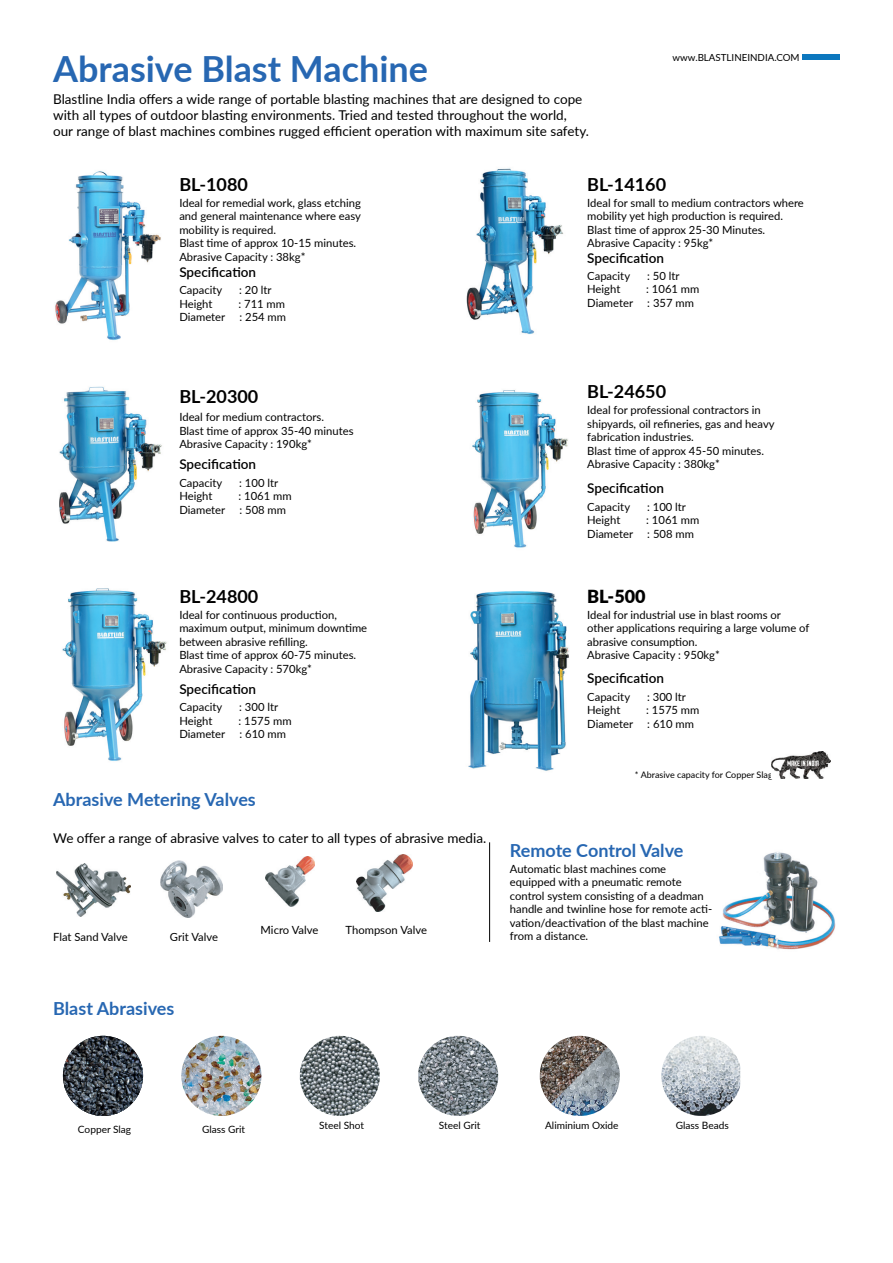
<style>
.page{position:relative;width:893px;height:1263px;background:#fff}
.page>*{position:absolute;margin:0;border:0;box-sizing:border-box;transform-origin:0 0}
.t1{font:700 36px "Lato";color:#2767b2}
.t2{font:700 18px "Lato";color:#2767b2}
.t3{font:700 18px "Lato";color:#000}
.t4{font:900 18px "Lato";color:#000}
.t5{font:13.5px "Lato";color:#000}
.t6{font:600 13.5px "Lato";color:#000}
.t7{font:11.25px/13.5px "Lato";color:#000}
.t8{font:10.2px "Lato";color:#000}
.t9{font:9.75px "Lato";color:#000}
.t10{font:9px "Lato";color:#000}
.s1{font-size:8.7px}
</style>
<div class="page">
<img style="left:719px;top:852px;width:116px;height:98px">
<div style="left:803px;top:54px;width:37px;height:6px;background:#0c77be"></div>
<img style="left:55px;top:171px;width:106px;height:169px">
<img style="left:466px;top:168px;width:98px;height:166px">
<img style="left:59px;top:386px;width:103px;height:156px">
<img style="left:472px;top:390px;width:96px;height:158px">
<img style="left:62px;top:588px;width:105px;height:173px">
<img style="left:468px;top:591px;width:101px;height:180px">
<img style="left:772px;top:752px;width:58px;height:26px">
<img style="left:57px;top:863px;width:73px;height:54px">
<img style="left:161px;top:861px;width:62px;height:57px">
<img style="left:266px;top:857px;width:49px;height:50px">
<img style="left:356px;top:854px;width:56px;height:57px">
<hr style="left:489px;top:842px;width:1px;height:100px;background:#000">
<img style="left:63px;top:1036px;width:80px;height:80px;border-radius:39px">
<img style="left:181px;top:1036px;width:80px;height:80px;border-radius:39px">
<img style="left:300px;top:1036px;width:80px;height:80px;border-radius:38px">
<img style="left:418px;top:1036px;width:80px;height:80px;border-radius:38px">
<img style="left:540px;top:1036px;width:80px;height:80px;border-radius:39px">
<img style="left:661px;top:1036px;width:79px;height:80px">
<p class="t1" style="left:53px;top:43px;width:376px">Abrasive Blast Machine</p>
<p class="t5" style="left:53px;top:89px;width:531px">Blastline India offers a wide range of portable blasting machines that are designed to cope</p>
<p class="t5" style="left:53px;top:105px;width:515px">with all types of outdoor blasting environments. Tried and tested throughout the world,</p>
<p class="t5" style="left:53px;top:121px;width:537px">our range of blast machines combines rugged efficient operation with maximum site safety.</p>
<p class="t9" style="left:673px;top:50px;width:129px">www.BLASTLINEINDIA.COM</p>
<p class="t3" style="left:179px;top:171px;width:70px">BL-1080</p>
<p class="t7" style="left:179px;top:195px;width:183px">Ideal for remedial work, glass etching</p>
<p class="t7" style="left:179px;top:209px;width:183px">and general maintenance where easy</p>
<p class="t7" style="left:179px;top:222px;width:98px">mobility is required.</p>
<p class="t7" style="left:179px;top:236px;width:178px">Blast time of approx 10-15 minutes.</p>
<p class="t7" style="left:179px;top:249px;width:128px">Abrasive Capacity : 38kg*</p>
<p class="t6" style="left:179px;top:262px;width:78px">Specification</p>
<p class="t7" style="left:179px;top:283px;width:44px">Capacity</p>
<p class="t7" style="left:239px;top:283px;width:34px">: 20 ltr</p>
<p class="t7" style="left:179px;top:296px;width:35px">Height</p>
<p class="t7" style="left:238px;top:296px;width:48px">: 711 mm</p>
<p class="t7" style="left:179px;top:310px;width:47px">Diameter</p>
<p class="t7" style="left:239px;top:310px;width:48px">: 254 mm</p>
<p class="t3" style="left:587px;top:171px;width:80px">BL-14160</p>
<p class="t7" style="left:587px;top:195px;width:218px">Ideal for small to medium contractors where mobility yet high production is required.</p>
<p class="t7" style="left:587px;top:222px;width:179px">Blast time of approx 25-30 Minutes.</p>
<p class="t7" style="left:587px;top:236px;width:128px">Abrasive Capacity : 95kg*</p>
<p class="t6" style="left:587px;top:248px;width:78px">Specification</p>
<p class="t7" style="left:587px;top:268px;width:44px">Capacity</p>
<p class="t7" style="left:647px;top:268px;width:34px">: 50 ltr</p>
<p class="t7" style="left:587px;top:282px;width:35px">Height</p>
<p class="t7" style="left:646px;top:282px;width:55px">: 1061 mm</p>
<p class="t7" style="left:587px;top:295px;width:47px">Diameter</p>
<p class="t7" style="left:647px;top:295px;width:48px">: 357 mm</p>
<p class="t3" style="left:179px;top:383px;width:80px">BL-20300</p>
<p class="t7" style="left:179px;top:410px;width:146px">Ideal for medium contractors.</p>
<p class="t7" style="left:179px;top:423px;width:176px">Blast time of approx 35-40 minutes</p>
<p class="t7" style="left:179px;top:437px;width:134px">Abrasive Capacity : 190kg*</p>
<p class="t6" style="left:179px;top:455px;width:78px">Specification</p>
<p class="t7" style="left:179px;top:475px;width:44px">Capacity</p>
<p class="t7" style="left:239px;top:475px;width:40px">: 100 ltr</p>
<p class="t7" style="left:179px;top:489px;width:35px">Height</p>
<p class="t7" style="left:238px;top:489px;width:55px">: 1061 mm</p>
<p class="t7" style="left:179px;top:502px;width:47px">Diameter</p>
<p class="t7" style="left:239px;top:502px;width:48px">: 508 mm</p>
<p class="t3" style="left:179px;top:583px;width:80px">BL-24800</p>
<p class="t7" style="left:179px;top:607px;width:159px">Ideal for continuous production,</p>
<p class="t7" style="left:179px;top:621px;width:189px">maximum output, minimum downtime</p>
<p class="t7" style="left:179px;top:634px;width:130px">between abrasive refilling.</p>
<p class="t7" style="left:179px;top:648px;width:178px">Blast time of approx 60-75 minutes.</p>
<p class="t7" style="left:179px;top:661px;width:134px">Abrasive Capacity : 570kg*</p>
<p class="t6" style="left:179px;top:679px;width:78px">Specification</p>
<p class="t7" style="left:179px;top:700px;width:44px">Capacity</p>
<p class="t7" style="left:239px;top:700px;width:40px">: 300 ltr</p>
<p class="t7" style="left:179px;top:713px;width:35px">Height</p>
<p class="t7" style="left:238px;top:713px;width:55px">: 1575 mm</p>
<p class="t7" style="left:179px;top:727px;width:47px">Diameter</p>
<p class="t7" style="left:239px;top:727px;width:48px">: 610 mm</p>
<p class="t2" style="left:53px;top:786px;width:204px">Abrasive Metering Valves</p>
<p class="t5" style="left:53px;top:829px;width:435px">We offer a range of abrasive valves to cater to all types of abrasive media.</p>
<p class="t7" style="left:53px;top:930px;width:76px">Flat Sand Valve</p>
<p class="t7" style="left:170px;top:930px;width:50px">Grit Valve</p>
<p class="t2" style="left:53px;top:995px;width:123px">Blast Abrasives</p>
<p class="t7" style="left:261px;top:922px;width:59px">Micro Valve</p>
<p class="t7" style="left:346px;top:922px;width:83px">Thompson Valve</p>
<p class="t3" style="left:587px;top:378px;width:80px">BL-24650</p>
<p class="t7" style="left:587px;top:403px;width:175px">Ideal for professional contractors in</p>
<p class="t7" style="left:587px;top:416px;width:189px">shipyards, oil refineries, gas and heavy</p>
<p class="t7" style="left:587px;top:430px;width:108px">fabrication industries.</p>
<p class="t7" style="left:587px;top:443px;width:178px">Blast time of approx 45-50 minutes.</p>
<p class="t7" style="left:587px;top:457px;width:134px">Abrasive Capacity : 380kg*</p>
<p class="t6" style="left:587px;top:479px;width:78px">Specification</p>
<p class="t7" style="left:587px;top:499px;width:44px">Capacity</p>
<p class="t7" style="left:647px;top:499px;width:40px">: 100 ltr</p>
<p class="t7" style="left:587px;top:513px;width:35px">Height</p>
<p class="t7" style="left:646px;top:513px;width:55px">: 1061 mm</p>
<p class="t7" style="left:587px;top:526px;width:47px">Diameter</p>
<p class="t7" style="left:647px;top:526px;width:48px">: 508 mm</p>
<p class="t4" style="left:587px;top:583px;width:60px">BL-500</p>
<p class="t7" style="left:587px;top:607px;width:195px">Ideal for industrial use in blast rooms or</p>
<p class="t7" style="left:587px;top:621px;width:224px">other applications requiring a large volume of abrasive consumption.</p>
<p class="t7" style="left:587px;top:648px;width:134px">Abrasive Capacity : 950kg*</p>
<p class="t6" style="left:587px;top:669px;width:78px">Specification</p>
<p class="t7" style="left:587px;top:689px;width:44px">Capacity</p>
<p class="t7" style="left:647px;top:689px;width:40px">: 300 ltr</p>
<p class="t7" style="left:587px;top:703px;width:35px">Height</p>
<p class="t7" style="left:646px;top:703px;width:55px">: 1575 mm</p>
<p class="t7" style="left:587px;top:716px;width:47px">Diameter</p>
<p class="t7" style="left:647px;top:716px;width:48px">: 610 mm</p>
<p class="t10" style="left:635px;top:769px;width:139px"><span class="s1">*</span> Abrasive capacity for Copper Slag</p>
<p class="t2" style="left:510px;top:837px;width:175px">Remote Control Valve</p>
<p class="t7" style="left:510px;top:861px;width:158px">Automatic blast machines come</p>
<p class="t7" style="left:510px;top:875px;width:204px">equipped with a pneumatic remote control system consisting of a deadman handle and twinline hose for remote acti&shy;vation/deactivation of the blast machine from a distance.</p>
<p class="t8" style="left:78px;top:1122px;width:55px">Copper Slag</p>
<p class="t8" style="left:202px;top:1122px;width:45px">Glass Grit</p>
<p class="t8" style="left:319px;top:1117px;width:46px">Steel Shot</p>
<p class="t8" style="left:439px;top:1117px;width:43px">Steel Grit</p>
<p class="t8" style="left:545px;top:1117px;width:75px">Aliminium Oxide</p>
<p class="t8" style="left:676px;top:1117px;width:55px">Glass Beads</p>
</div>
